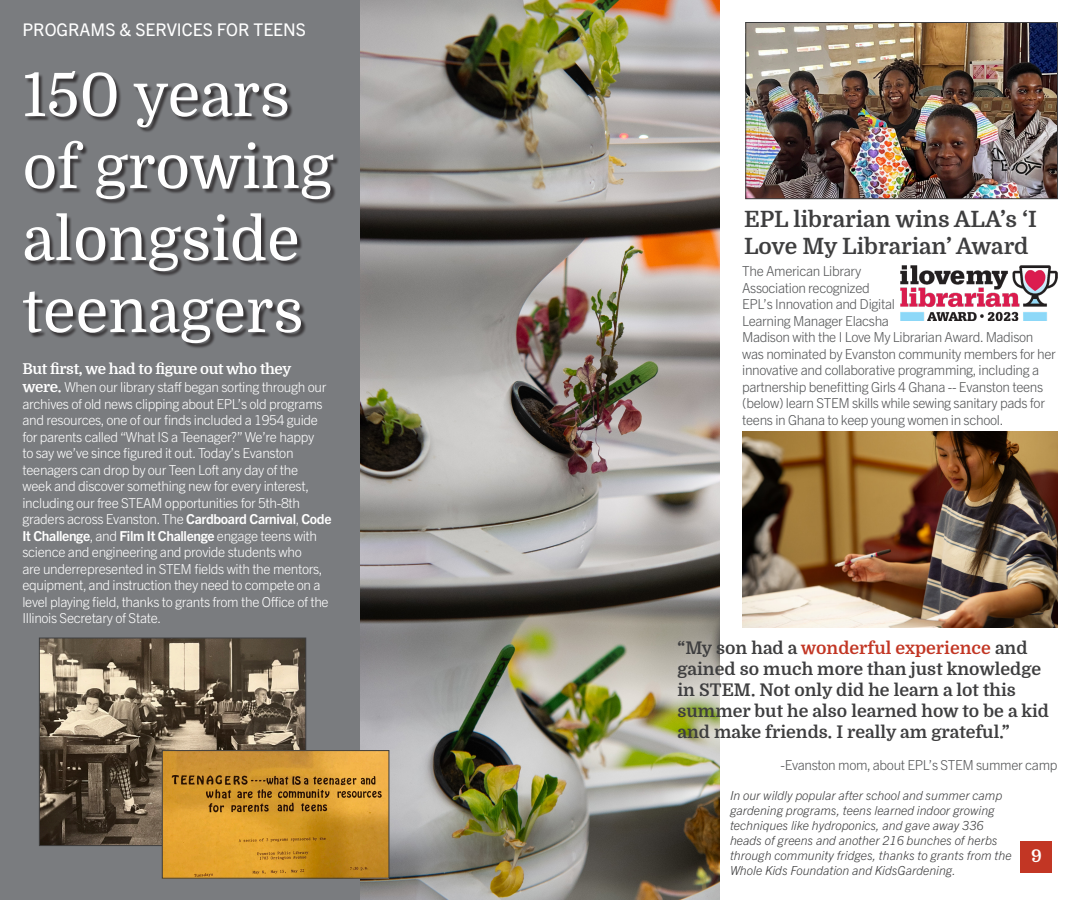
<style>
.page{position:relative;width:1080px;height:900px;background:#fff}
.page>*{position:absolute;margin:0;border:0;box-sizing:border-box;transform-origin:0 0}
.Text_Center{font:60px/72px "Domine";color:#fff}
.Text_Center-2{font:700 22.5px/27px "Domine";color:#3e3e3f}
.Text_Center-3{font:700 17.5px/21px "Domine";color:#3e3e3f}
.Text_Center-4{font:17.5px "Trade Gothic Next LT Pro";color:#fff}
.Text_Center-5{font:700 17.5px "Domine";color:#fff}
.Text_Left_Justify{font:700 15px "Domine";letter-spacing:-.025em;color:#fff}
.Text_Left_Justify-2{font:300 13.75px/16.5px "Trade Gothic Next LT Pro";letter-spacing:-.025em;color:#fff}
.Text_Left_Justify-3{font:300 13.75px/16.5px "Trade Gothic Next LT Pro";letter-spacing:-.025em;color:#545557}
.Text_Left_Justify-4{font:italic 300 12.5px/15px "Trade Gothic Next LT Pro";color:#3e3e3f}
.s1{font-family:"Domine";font-weight:700;font-size:15px}
.s2{font-weight:700}
.s3{color:#c23624}
</style>
<div class="page">
<div style="left:0;top:0;width:360px;height:900px;background:#7a7c7f"></div>
<img style="left:360px;top:0;width:360px;height:900px">
<div style="left:24px;top:73px;width:315px;height:276px;background:#231f20;opacity:.75"></div>
<img style="left:747px;top:24px;width:309px;height:173px">
<div style="left:745px;top:22px;width:313px;height:177px;border:1px solid #3e3e3f"></div>
<div style="left:1020px;top:841px;width:32px;height:32px;background:#c23624"></div>
<img style="left:900px;top:265px;width:158px;height:55px">
<img style="left:742px;top:432px;width:316px;height:195px">
<img style="left:41px;top:640px;width:263px;height:204px">
<div style="left:39px;top:638px;width:267px;height:208px;border:1px solid #3e3e3f"></div>
<img style="left:164px;top:752px;width:223px;height:125px">
<div style="left:162px;top:750px;width:227px;height:129px;border:1px solid #3e3e3f"></div>
<p class="Text_Center-4" style="left:22px;top:17px;width:285px">PROGRAMS &amp; SERVICES FOR TEENS</p>
<p class="Text_Center" style="left:22px;top:60px;width:313px">150 years of growing alongside teenagers</p>
<p class="Text_Left_Justify" style="left:22px;top:361px;width:270px">But first, we had to figure out who they</p>
<p class="Text_Left_Justify-2" style="left:22px;top:378px;width:311px"><span class="s1">were.</span> When our library staff began sorting through our archives of old news clipping about EPL’s old programs and resources, one of our finds included a 1954 guide for parents called “What IS a Teenager?” We’re happy<br>to say we’ve since figured it out. Today’s Evanston teenagers can drop by our Teen Loft any day of the<br>week and discover something new for every interest, including our free STEAM opportunities for 5th-8th graders across Evanston. The <span class="s2">Cardboard Carnival</span>, <span class="s2">Code It Challenge</span>, and <span class="s2">Film It Challenge</span> engage teens with science and engineering and provide students who<br>are underrepresented in STEM fields with the mentors, equipment, and instruction they need to compete on a level playing field, thanks to grants from the Office of the Illinois Secretary of State.</p>
<p class="Text_Center-2" style="left:744px;top:206px;width:294px">EPL librarian wins ALA’s ‘I<br>Love My Librarian’ Award</p>
<p class="Text_Left_Justify-3" style="left:742px;top:262px;width:315px">The American Library<br>Association recognized<br>EPL’s Innovation and Digital<br>Learning Manager Elacsha<br>Madison with the I Love My Librarian Award. Madison was nominated by Evanston community members for her innovative and collaborative programming, including a partnership benefitting Girls 4 Ghana -- Evanston teens (below) learn STEM skills while sewing sanitary pads for teens in Ghana to keep young women in school.</p>
<p class="Text_Center-3" style="left:678px;top:638px;width:373px">“My son had a <span class="s3">wonderful experience</span> and gained so much more than just knowledge in STEM. Not only did he learn a lot this summer but he also learned how to be a kid and make friends. I really am grateful.”</p>
<p class="Text_Left_Justify-3" style="left:781px;top:756px;width:278px">-Evanston mom, about EPL’s STEM summer camp</p>
<p class="Text_Left_Justify-4" style="left:730px;top:788px;width:283px">In our wildly popular after school and summer camp gardening programs, teens learned indoor growing techniques like hydroponics, and gave away 336 heads of greens and another 216 bunches of herbs through community fridges, thanks to grants from the Whole Kids Foundation and KidsGardening.</p>
<p class="Text_Center-5" style="left:1031px;top:847px;width:12px">9</p>
</div>
